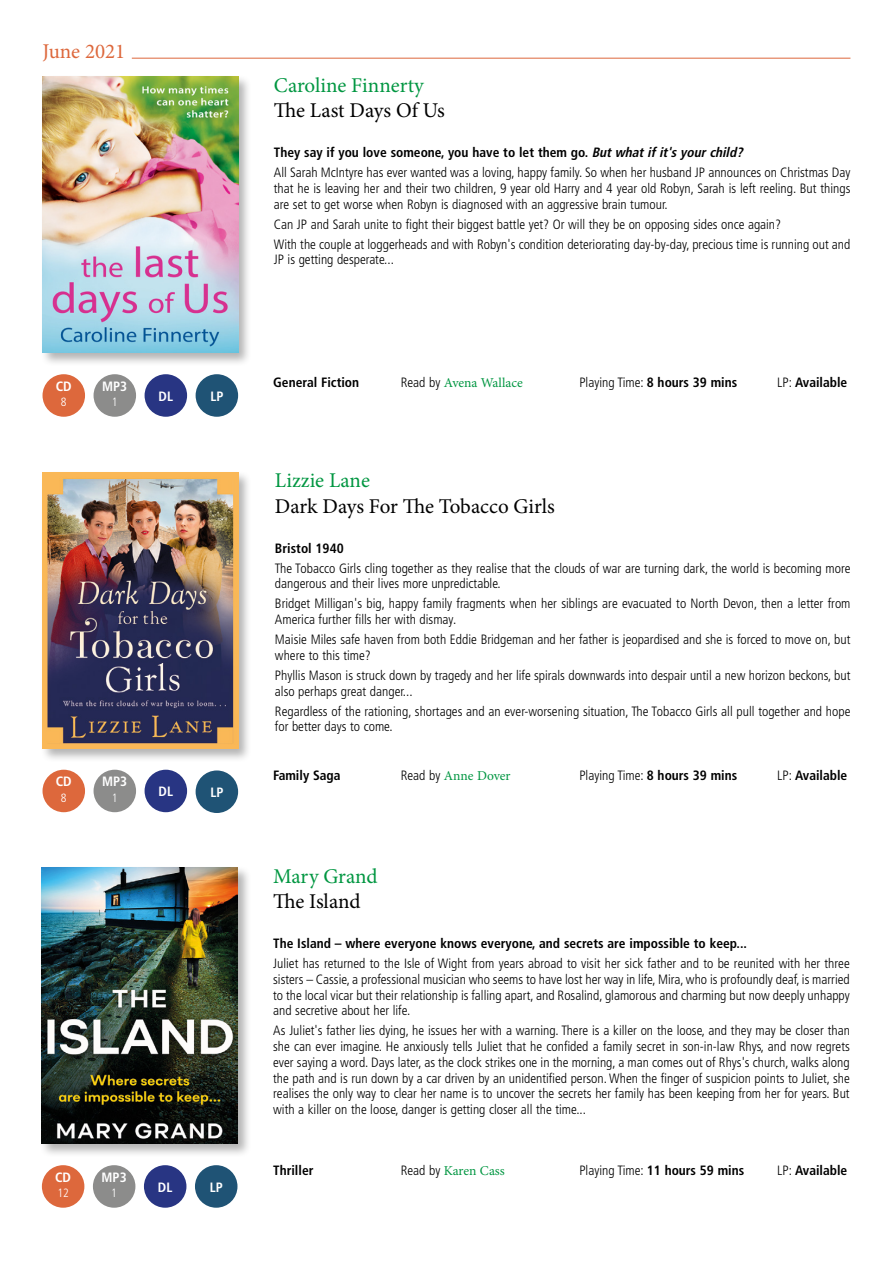
<style>
.page{position:relative;width:893px;height:1263px;background:#fff}
.page>*{position:absolute;margin:0;border:0;box-sizing:border-box;transform-origin:0 0}
.t1{font:21px "Minion Pro";letter-spacing:-.005em;color:#000}
.t2{font:21px "Minion Pro";color:#009641}
.t3{font:21px "Minion Pro";color:#dd683c}
.t4{font:300 condensed 13.5px/15.8px "Frutiger LT";color:#000}
.t5{font:700 condensed 13.5px "Frutiger LT";color:#000}
.t6{font:13.5px "Minion Pro";letter-spacing:-.005em;color:#009641}
.t7{font:700 condensed 13.5px "Frutiger LT";color:#fff}
.t8{font:300 condensed 12px "Frutiger LT";color:#fff}
.s1{font-weight:700}
.s2{font-weight:700;font-style:italic}
.s3{font-family:"Frutiger LT";font-weight:300;font-stretch:condensed;color:#000}
.s4{font-weight:300}
</style>
<div class="page">
<div style="left:195px;top:1165px;width:42px;height:43px;background:#1f5375;border-radius:50%"></div>
<div style="left:196px;top:374px;width:42px;height:43px;background:#1f5375;border-radius:50%"></div>
<div style="left:196px;top:770px;width:42px;height:43px;background:#1f5375;border-radius:50%"></div>
<hr style="left:132px;top:58px;width:718px;height:1px;background:#dd683c">
<div style="left:40px;top:865px;width:211px;height:293px;background:#000;opacity:.3"></div>
<img style="left:42px;top:867px;width:195px;height:277px">
<div style="left:42px;top:1165px;width:42px;height:43px;background:#dd683c;border-radius:50%"></div>
<div style="left:93px;top:1165px;width:42px;height:43px;background:#8c8c8b;border-radius:50%"></div>
<div style="left:144px;top:1165px;width:42px;height:43px;background:#283583;border-radius:50%"></div>
<div style="left:40px;top:74px;width:212px;height:293px;background:#000;opacity:.3"></div>
<img style="left:43px;top:77px;width:195px;height:276px">
<div style="left:43px;top:374px;width:42px;height:43px;background:#dd683c;border-radius:50%"></div>
<div style="left:94px;top:374px;width:42px;height:43px;background:#8c8c8b;border-radius:50%"></div>
<div style="left:145px;top:374px;width:42px;height:43px;background:#283583;border-radius:50%"></div>
<div style="left:40px;top:470px;width:212px;height:292px;background:#000;opacity:.3"></div>
<img style="left:43px;top:472px;width:195px;height:276px">
<div style="left:43px;top:770px;width:42px;height:42px;background:#dd683c;border-radius:50%"></div>
<div style="left:94px;top:770px;width:42px;height:42px;background:#8c8c8b;border-radius:50%"></div>
<div style="left:145px;top:770px;width:42px;height:42px;background:#283583;border-radius:50%"></div>
<h1 class="t3" style="left:43px;top:37px;width:84px">June 2021</h1>
<p class="t7" style="left:56px;top:378px;width:18px">CD</p>
<p class="t8" style="left:61px;top:395px;width:7px">8</p>
<p class="t7" style="left:102px;top:378px;width:27px">MP3</p>
<p class="t8" style="left:112px;top:395px;width:7px">1</p>
<p class="t7" style="left:159px;top:388px;width:16px">DL</p>
<p class="t7" style="left:210px;top:388px;width:15px">LP</p>
<p class="t7" style="left:56px;top:773px;width:18px">CD</p>
<p class="t8" style="left:61px;top:791px;width:7px">8</p>
<p class="t7" style="left:102px;top:773px;width:27px">MP3</p>
<p class="t8" style="left:112px;top:791px;width:7px">1</p>
<p class="t7" style="left:159px;top:783px;width:16px">DL</p>
<p class="t7" style="left:210px;top:784px;width:15px">LP</p>
<p class="t7" style="left:55px;top:1169px;width:18px">CD</p>
<p class="t8" style="left:57px;top:1186px;width:13px">12</p>
<p class="t7" style="left:102px;top:1169px;width:27px">MP3</p>
<p class="t8" style="left:111px;top:1186px;width:7px">1</p>
<p class="t7" style="left:158px;top:1179px;width:16px">DL</p>
<p class="t7" style="left:210px;top:1179px;width:15px">LP</p>
<h1 class="t2" style="left:274px;top:71px;width:151px">Caroline Finnerty</h1>
<h1 class="t1" style="left:274px;top:96px;width:172px">The Last Days Of Us</h1>
<p class="t4" style="left:274px;top:143px;width:578px;line-height:20px"><span class="s1">They say if you love someone, you have to let them go.</span> <span class="s2">Butwhatifit'syourchild?<br></span>All Sarah McIntyre has ever wanted was a loving, happy family. So when her husband JP announces on Christmas Day</p>
<p class="t4" style="left:274px;top:180px;width:578px">that he is leaving her and their two children, 9 year old Harry and 4 year old Robyn, Sarah is left reeling. But things are set to get worse when Robyn is diagnosed with an aggressive brain tumour.</p>
<p class="t4" style="left:274px;top:214px;width:578px;line-height:20px">Can JP and Sarah unite to fight their biggest battle yet? Or will they be on opposing sides once again?<br>With the couple at loggerheads and with Robyn's condition deteriorating day-by-day, precious time is running out and</p>
<p class="t4" style="left:274px;top:252px;width:122px">JP is getting desperate...</p>
<p class="t5" style="left:273px;top:374px;width:88px">General Fiction</p>
<p class="t6" style="left:401px;top:373px;width:124px"><span class="s3">Read by</span> Avena Wallace</p>
<p class="t4" style="left:579px;top:374px;width:159px">Playing Time: <span class="s1">8 hours 39 mins</span></p>
<p class="t5" style="left:777px;top:374px;width:72px"><span class="s4">LP:</span> Available</p>
<h1 class="t2" style="left:275px;top:466px;width:96px">Lizzie Lane</h1>
<h1 class="t1" style="left:275px;top:492px;width:281px">Dark Days For The Tobacco Girls</h1>
<p class="t5" style="left:275px;top:540px;width:70px">Bristol 1940</p>
<p class="t4" style="left:275px;top:560px;width:577px">The Tobacco Girls cling together as they realise that the clouds of war are turning dark, the world is becoming more dangerous and their lives more unpredictable.</p>
<p class="t4" style="left:275px;top:596px;width:577px">Bridget Milligan's big, happy family fragments when her siblings are evacuated to North Devon, then a letter from<br>America further fills her with dismay.</p>
<p class="t4" style="left:275px;top:632px;width:577px">Maisie Miles safe haven from both Eddie Bridgeman and her father is jeopardised and she is forced to move on, but where to this time?</p>
<p class="t4" style="left:275px;top:667px;width:577px">Phyllis Mason is struck down by tragedy and her life spirals downwards into despair until a new horizon beckons, but also perhaps great danger...</p>
<p class="t4" style="left:275px;top:703px;width:577px">Regardless of the rationing, shortages and an ever-worsening situation, The Tobacco Girls all pull together and hope for better days to come.</p>
<p class="t5" style="left:273px;top:767px;width:69px">Family Saga</p>
<p class="t6" style="left:401px;top:767px;width:111px"><span class="s3">Read by</span> Anne Dover</p>
<p class="t4" style="left:579px;top:768px;width:159px">Playing Time: <span class="s1">8 hours 39 mins</span></p>
<p class="t5" style="left:777px;top:767px;width:72px"><span class="s4">LP:</span> Available</p>
<h1 class="t2" style="left:273px;top:862px;width:106px">Mary Grand</h1>
<h1 class="t1" style="left:273px;top:887px;width:89px">The Island</h1>
<p class="t5" style="left:273px;top:935px;width:475px">The Island – where everyone knows everyone, and secrets are impossible to keep...</p>
<p class="t4" style="left:273px;top:956px;width:578px;text-align:justify">Juliet has returned to the Isle of Wight from years abroad to visit her sick father and to be reunited with her three sisters – Cassie, a professional musician who seems to have lost her way in life, Mira, who is profoundly deaf, is married to the local vicar but their relationship is falling apart, and Rosalind, glamorous and charming but now deeply unhappy and secretive about her life.</p>
<p class="t4" style="left:273px;top:1023px;width:578px;text-align:justify">As Juliet's father lies dying, he issues her with a warning. There is a killer on the loose, and they may be closer than she can ever imagine. He anxiously tells Juliet that he confided a family secret in son-in-law Rhys, and now regrets ever saying a word. Days later, as the clock strikes one in the morning, a man comes out of Rhys's church, walks along the path and is run down by a car driven by an unidentified person. When the finger of suspicion points to Juliet, she realises the only way to clear her name is to uncover the secrets her family has been keeping from her for years. But with a killer on the loose, danger is getting closer all the time...</p>
<p class="t5" style="left:273px;top:1162px;width:42px">Thriller</p>
<p class="t6" style="left:401px;top:1162px;width:106px"><span class="s3">Read by</span> Karen Cass</p>
<p class="t5" style="left:579px;top:1162px;width:166px"><span class="s4">Playing Time:</span> 11 hours 59 mins</p>
<p class="t5" style="left:777px;top:1162px;width:72px"><span class="s4">LP:</span> Available</p>
</div>
